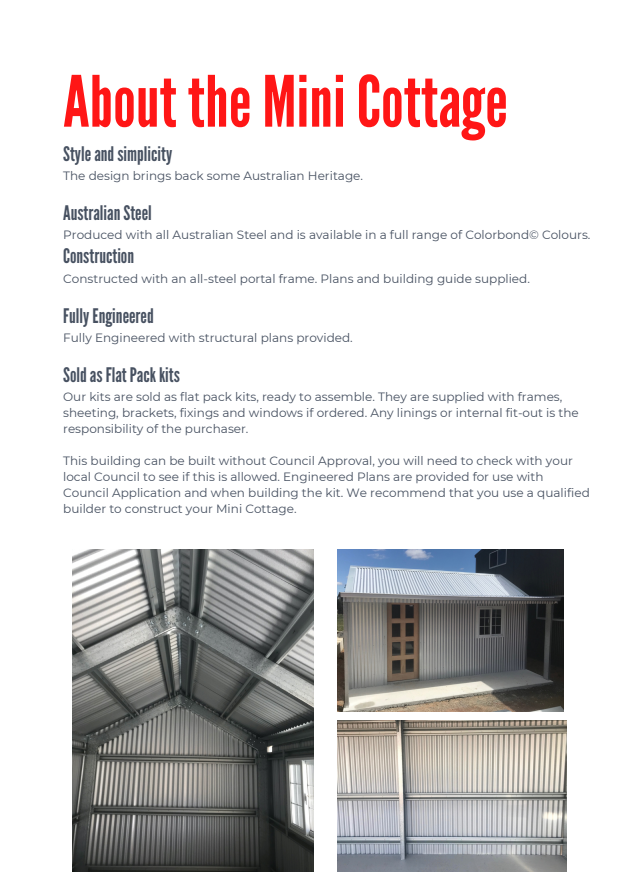
<style>
.page{position:relative;width:630px;height:891px;background:#fff}
.page>*{position:absolute;margin:0;border:0;box-sizing:border-box;transform-origin:0 0}
.t1{font:70.4px "League Gothic";color:#ff1616}
.t2{font:20px "League Gothic";color:#475161}
.t3{font:12px/16px "Montserrat";color:#475161}
</style>
<div class="page">
<img style="left:73px;top:549px;width:241px;height:322px">
<img style="left:337px;top:549px;width:226px;height:163px">
<img style="left:337px;top:721px;width:229px;height:150px">
<h1 class="t1" style="left:63px;top:61px;width:446px">About the MiniCottage</h1>
<h2 class="t2" style="left:63px;top:142px;width:111px">Styleandsimplicity</h2>
<p class="t3" style="left:63px;top:168px;width:301px">The design brings back some Australian Heritage.</p>
<h2 class="t2" style="left:63px;top:202px;width:90px">AustralianSteel</h2>
<p class="t3" style="left:63px;top:227px;width:529px">Produced with all Australian Steel and is available in a full range of Colorbond© Colours.</p>
<h2 class="t2" style="left:63px;top:245px;width:72px">Construction</h2>
<p class="t3" style="left:63px;top:270px;width:468px">Constructed with an all-steel portal frame. Plans and building guide supplied.</p>
<h2 class="t2" style="left:63px;top:304px;width:92px">FullyEngineered</h2>
<p class="t3" style="left:63px;top:329px;width:291px">Fully Engineered with structural plans provided.</p>
<h2 class="t2" style="left:63px;top:363px;width:118px">SoldasFlatPackkits</h2>
<p class="t3" style="left:63px;top:389px;width:517px">Our kits are sold as flat pack kits, ready to assemble. They are supplied with frames, sheeting, brackets, fixings and windows if ordered. Any linings or internal fit-out is the responsibility of the purchaser.</p>
<p class="t3" style="left:63px;top:453px;width:528px">This building can be built without Council Approval, you will need to check with your local Council to see if this is allowed. Engineered Plans are provided for use with Council Application and when building the kit. We recommend that you use a qualified builder to construct your Mini Cottage.</p>
</div>
